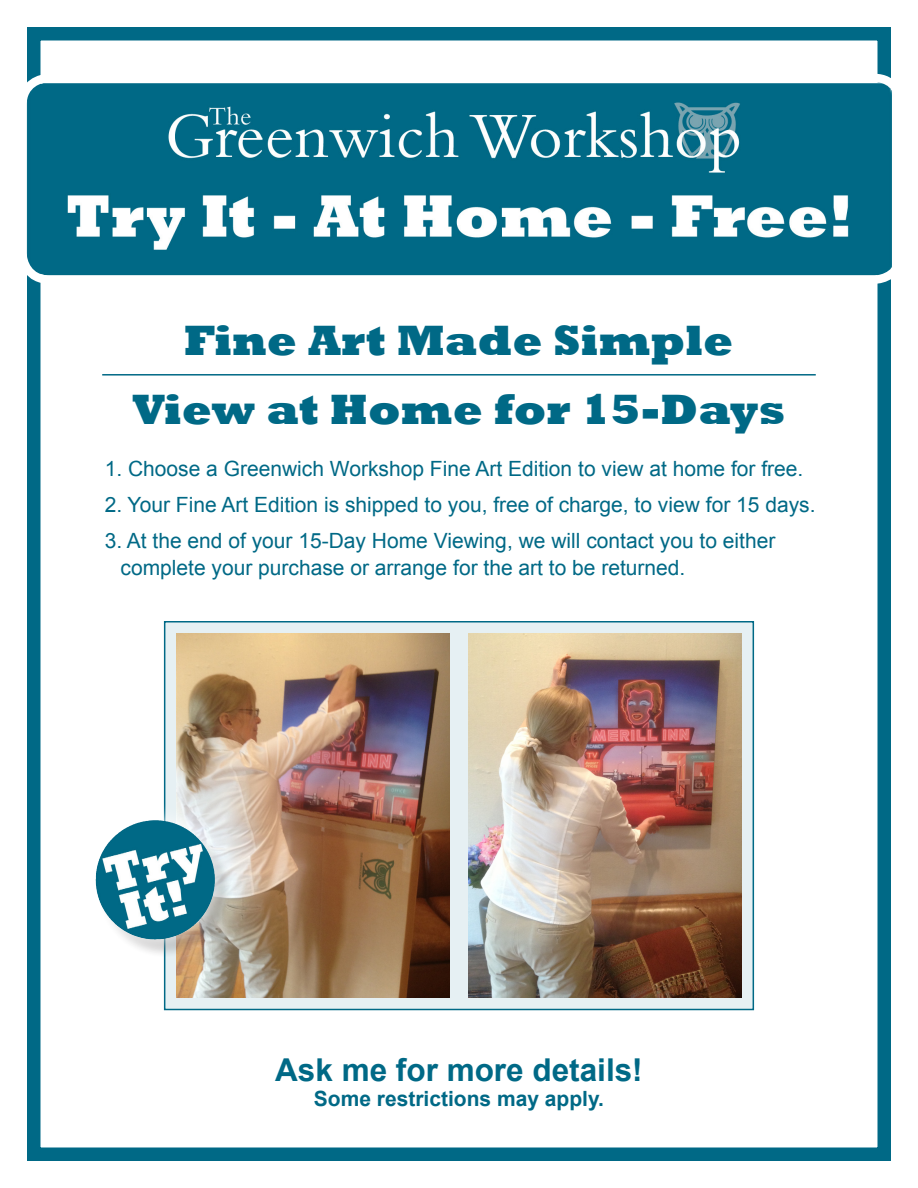
<style>
.page{position:relative;width:918px;height:1188px;background:#fff}
.page>*{position:absolute;margin:0;border:0;box-sizing:border-box;transform-origin:0 0}
.t1{font:800 43.5px "Rockwell";color:#006986}
.t2{font:700 31.5px "Arial";color:#006986}
.t3{font:21px/27px "Arial";color:#006986}
.t4{font:700 21px "Arial";color:#006986}
</style>
<div class="page">
<div style="left:27px;top:27px;width:864px;height:1134px;border:14px solid #006986"></div>
<img style="left:27px;top:83px;width:865px;height:192px">
<div style="left:18px;top:74px;width:887px;height:210px;border:8px solid #fff;border-radius:27px"></div>
<div style="left:164px;top:621px;width:590px;height:389px;background:#e6f0f3;border:2px solid #006986"></div>
<img style="left:469px;top:634px;width:272px;height:363px">
<img style="left:177px;top:634px;width:272px;height:363px">
<div style="left:98px;top:822px;width:135px;height:135px;background:#231f20;opacity:.25"></div>
<div style="left:75px;top:800px;width:156px;height:156px;background:#fff;opacity:.75"></div>
<img style="left:96px;top:820px;width:59px;height:108px">
<hr style="left:102px;top:374px;width:714px;height:2px;background:#006986">
<p class="t1" style="left:184px;top:315px;width:551px">Fine Art Made Simple</p>
<p class="t1" style="left:133px;top:385px;width:654px">View at Home for 15-Days</p>
<p class="t3" style="left:105px;top:455px;width:700px">1. Choose a Greenwich Workshop Fine Art Edition to view at home for free.</p>
<p class="t3" style="left:105px;top:491px;width:712px">2. Your Fine Art Edition is shipped to you, free of charge, to view for 15 days.</p>
<p class="t3" style="left:121px;top:527px;width:656px;text-indent:-16px">3. At the end of your 15-Day Home Viewing, we will contact you to either complete your purchase or arrange for the art to be returned.</p>
<p class="t2" style="left:275px;top:1052px;width:369px">Ask me for more details!</p>
<p class="t4" style="left:314px;top:1087px;width:292px">Some restrictions may apply.</p>
</div>
